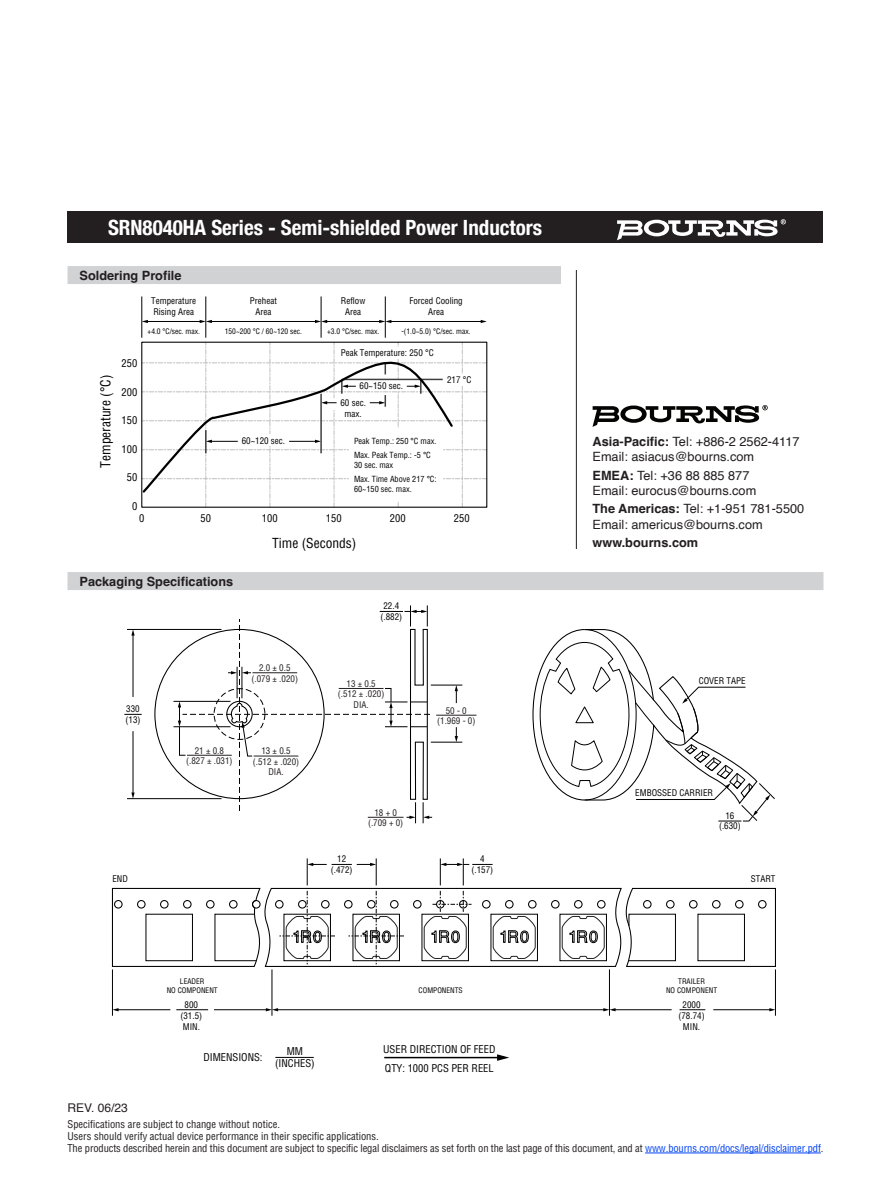
<style>
.page{position:relative;width:891px;height:1188px;background:#fff}
.page>*{position:absolute;margin:0;border:0;box-sizing:border-box;transform-origin:0 0}
.t1{font:700 condensed 21px "Helvetica Neue";color:#fff}
.t2{font:condensed 13.5px "Helvetica";color:#000}
.t3{font:12.75px/15.3px "Helvetica";color:#231f20}
.t4{font:700 12.75px "Helvetica";color:#231f20}
.negative_type_header{font:12px "Helvetica";color:#231f20}
.negative_type_header-2{font:condensed 10.5px/12px "Helvetica";letter-spacing:-.01em;color:#231f20}
.t5{font:condensed 10.5px/19px "Helvetica";color:#000}
.t6{font:condensed 9px/11.2px "Helvetica";color:#000;text-align:center}
.t7{font:condensed 9px/10.5px "Helvetica";color:#231f20;text-align:center}
.t8{font:condensed 8.25px/14.4px "Helvetica";color:#000}
.t9{font:condensed 7.5px/9px "Helvetica";color:#000;text-align:center}
.s1{font-weight:700}
.s2{color:#0042f4}
</style>
<div class="page">
<div style="left:68px;top:212px;width:756px;height:31px;background:#231f20"></div>
<svg style="left:617px;top:219px;width:169px;height:21px"></svg>
<hr style="left:576px;top:270px;width:1px;height:279px;background:#231f20">
<div style="left:68px;top:572px;width:756px;height:18px;background:#d1d2d4"></div>
<hr style="left:127px;top:629px;width:95px;height:1px;background:#000">
<hr style="left:127px;top:798px;width:95px;height:1px;background:#000">
<hr style="left:133px;top:634px;width:1px;height:63px;background:#000">
<svg style="left:131px;top:629px;width:4px;height:7px"></svg>
<hr style="left:133px;top:731px;width:1px;height:63px;background:#000">
<svg style="left:131px;top:793px;width:4px;height:6px"></svg>
<svg style="left:124px;top:714px;width:18px;height:1px"></svg>
<hr style="left:174px;top:701px;width:57px;height:1px;background:#000">
<hr style="left:174px;top:726px;width:57px;height:1px;background:#000">
<svg style="left:532px;top:629px;width:243px;height:193px"></svg>
<svg style="left:455px;top:686px;width:3px;height:17px"></svg>
<svg style="left:455px;top:727px;width:3px;height:15px"></svg>
<hr style="left:431px;top:685px;width:31px;height:1px;background:#000">
<hr style="left:431px;top:742px;width:31px;height:1px;background:#000">
<hr style="left:436px;top:715px;width:40px;height:1px;background:#231f20">
<svg style="left:178px;top:605px;width:254px;height:218px"></svg>
<hr style="left:117px;top:1009px;width:53px;height:1px;background:#000">
<svg style="left:113px;top:1008px;width:6px;height:3px"></svg>
<hr style="left:214px;top:1009px;width:53px;height:1px;background:#000">
<hr style="left:112px;top:969px;width:1px;height:47px;background:#000">
<hr style="left:272px;top:969px;width:1px;height:47px;background:#000">
<hr style="left:609px;top:969px;width:1px;height:47px;background:#000">
<hr style="left:775px;top:969px;width:1px;height:47px;background:#000">
<hr style="left:176px;top:1009px;width:32px;height:1px;background:#000">
<hr style="left:277px;top:1009px;width:327px;height:1px;background:#000">
<svg style="left:266px;top:1008px;width:12px;height:3px"></svg>
<hr style="left:614px;top:1009px;width:58px;height:1px;background:#000">
<svg style="left:603px;top:1008px;width:13px;height:3px"></svg>
<hr style="left:713px;top:1009px;width:57px;height:1px;background:#000">
<svg style="left:769px;top:1008px;width:6px;height:3px"></svg>
<svg style="left:680px;top:1009px;width:25px;height:1px"></svg>
<hr style="left:384px;top:1057px;width:115px;height:1px;background:#000">
<svg style="left:497px;top:1054px;width:12px;height:7px"></svg>
<hr style="left:275px;top:1057px;width:39px;height:1px;background:#000">
<svg style="left:111px;top:858px;width:665px;height:109px"></svg>
<hr style="left:645px;top:1153px;width:176px;height:1px;background:#0042f4">
<div style="left:68px;top:266px;width:493px;height:18px;background:#d1d2d4"></div>
<hr style="left:142px;top:296px;width:1px;height:42px;background:#000">
<hr style="left:206px;top:296px;width:1px;height:42px;background:#000">
<hr style="left:321px;top:296px;width:1px;height:42px;background:#000">
<hr style="left:385px;top:296px;width:1px;height:42px;background:#000">
<hr style="left:147px;top:321px;width:54px;height:1px;background:#000">
<svg style="left:142px;top:320px;width:6px;height:3px"></svg>
<hr style="left:211px;top:321px;width:105px;height:1px;background:#000">
<svg style="left:200px;top:320px;width:12px;height:3px"></svg>
<hr style="left:326px;top:321px;width:54px;height:1px;background:#000">
<svg style="left:315px;top:320px;width:12px;height:3px"></svg>
<hr style="left:390px;top:321px;width:92px;height:1px;background:#000">
<svg style="left:379px;top:320px;width:12px;height:3px"></svg>
<svg style="left:481px;top:320px;width:6px;height:3px"></svg>
<svg style="left:142px;top:342px;width:345px;height:165px"></svg>
<div style="left:350px;top:428px;width:93px;height:72px;background:#fff"></div>
<svg style="left:141px;top:345px;width:314px;height:150px"></svg>
<svg style="left:592px;top:405px;width:176px;height:22px"></svg>
<p class="t1" style="left:108px;top:210px;width:436px">SRN8040HA Series - Semi-shielded Power Inductors</p>
<p class="t4" style="left:80px;top:267px;width:104px">Soldering Profile</p>
<p class="t6" style="left:151px;top:296px;width:46px;line-height:10.5px;text-align:left">Temperature<br>Rising Area</p>
<p class="t6" style="left:250px;top:296px;width:28px;line-height:10.5px">Preheat<br>Area</p>
<p class="t6" style="left:341px;top:296px;width:26px;line-height:10.5px">Reflow<br>Area</p>
<p class="t6" style="left:409px;top:296px;width:55px;line-height:10.5px">Forced Cooling<br>Area</p>
<p class="t9" style="left:148px;top:326px;width:54px">+4.0 °C/sec. max.</p>
<p class="t9" style="left:225px;top:326px;width:79px">150~200 °C / 60~120 sec.</p>
<p class="t9" style="left:327px;top:326px;width:54px">+3.0 °C/sec. max.</p>
<p class="t9" style="left:401px;top:326px;width:71px">-(1.0~5.0) °C/sec. max.</p>
<p class="t2" style="left:97px;top:468px;width:94px;rotate:-90deg">Temperature (°C)</p>
<p class="t5" style="left:122px;top:354px;width:17px">250</p>
<p class="t5" style="left:122px;top:382px;width:17px">200</p>
<p class="t5" style="left:122px;top:411px;width:17px">150</p>
<p class="t5" style="left:122px;top:439px;width:17px">100</p>
<p class="t5" style="left:127px;top:468px;width:12px">50</p>
<p class="t5" style="left:132px;top:496px;width:7px">0</p>
<p class="t6" style="left:242px;top:435px;width:45px">60~120 sec.</p>
<p class="t6" style="left:341px;top:347px;width:95px">Peak Temperature: 250 °C</p>
<p class="t6" style="left:340px;top:378px;width:64px;line-height:16.5px;text-align:left;text-indent:19px">60~150 sec.<br>60 sec.</p>
<p class="t6" style="left:345px;top:407px;width:19px">max.</p>
<p class="t8" style="left:354px;top:433px;width:84px">Peak Temp.: 250 °C max.<br>Max. Peak Temp.: -5 °C</p>
<p class="t8" style="left:354px;top:457px;width:84px">30 sec. max<br>Max. Time Above 217 °C:</p>
<p class="t8" style="left:354px;top:482px;width:59px">60~150 sec. max.</p>
<p class="t6" style="left:447px;top:374px;width:26px">217 °C</p>
<p class="t5" style="left:139px;top:509px;width:7px">0</p>
<p class="t5" style="left:201px;top:509px;width:12px">50</p>
<p class="t5" style="left:262px;top:509px;width:17px">100</p>
<p class="t5" style="left:326px;top:509px;width:17px">150</p>
<p class="t5" style="left:390px;top:509px;width:17px">200</p>
<p class="t5" style="left:454px;top:509px;width:17px">250</p>
<p class="t2" style="left:272px;top:535px;width:86px">Time (Seconds)</p>
<p class="t4" style="left:80px;top:573px;width:155px">Packaging Specifications</p>
<p class="t6" style="left:126px;top:703px;width:16px;text-align:left">330 (13)</p>
<p class="t7" style="left:252px;top:662px;width:48px">2.0 ± 0.5 (.079 ± .020)</p>
<p class="t7" style="left:186px;top:745px;width:48px">21 ± 0.8 (.827 ± .031)</p>
<p class="t7" style="left:253px;top:746px;width:48px">13 ± 0.5 (.512 ± .020)<br>DIA.</p>
<p class="t6" style="left:380px;top:600px;width:23px">22.4 (.882)</p>
<p class="t7" style="left:338px;top:678px;width:48px">13 ± 0.5 (.512 ± .020)<br>DIA.</p>
<p class="t7" style="left:368px;top:807px;width:37px">18 + 0 (.709 + 0)</p>
<p class="t7" style="left:437px;top:705px;width:40px">50 - 0 (1.969 - 0)</p>
<p class="t3" style="left:592px;top:434px;width:209px"><span class="s1">Asia-Pacific:</span> Tel: +886-2 2562-4117<br>Email: asiacus@bourns.com</p>
<p class="t3" style="left:592px;top:468px;width:165px"><span class="s1">EMEA:</span> Tel: +36 88 885 877<br>Email: eurocus@bourns.com</p>
<p class="t3" style="left:592px;top:502px;width:213px"><span class="s1">The Americas:</span> Tel: +1-951 781-5500<br>Email: americus@bourns.com</p>
<p class="t4" style="left:592px;top:535px;width:107px">www.bourns.com</p>
<p class="t6" style="left:699px;top:675px;width:48px">COVER TAPE</p>
<p class="t6" style="left:635px;top:787px;width:79px">EMBOSSED CARRIER</p>
<p class="t6" style="left:719px;top:810px;width:23px;line-height:10.8px">16 (.630)</p>
<p class="t6" style="left:331px;top:853px;width:23px">12 (.472)</p>
<p class="t6" style="left:472px;top:853px;width:23px">4 (.157)</p>
<p class="t6" style="left:112px;top:873px;width:17px">END</p>
<p class="t6" style="left:751px;top:873px;width:26px">START</p>
<p class="t9" style="left:167px;top:976px;width:53px">LEADER<br>NO COMPONENT</p>
<p class="t9" style="left:419px;top:985px;width:46px">COMPONENTS</p>
<p class="t6" style="left:180px;top:999px;width:23px">800 (31.5)<br>MIN.</p>
<p class="t5" style="left:203px;top:1047px;width:61px">DIMENSIONS:</p>
<p class="t5" style="left:275px;top:1044px;width:41px;line-height:12.6px;text-align:center">MM (INCHES)</p>
<p class="t5" style="left:383px;top:1039px;width:114px">USER DIRECTION OF FEED<br>QTY: 1000 PCS PER REEL</p>
<p class="t9" style="left:666px;top:976px;width:53px">TRAILER<br>NO COMPONENT</p>
<p class="t6" style="left:678px;top:999px;width:28px">2000 (78.74)<br>MIN.</p>
<p class="negative_type_header" style="left:68px;top:1098px;width:62px">REV. 06/23</p>
<p class="negative_type_header-2" style="left:68px;top:1118px;width:757px">Specifications are subject to change without notice.<br>Users should verify actual device performance in their specific applications.<br>The products described herein and this document are subject to specific legal disclaimers as set forth on the last page of this document, and at <span class="s2">www.bourns.com/docs/legal/disclaimer.pdf</span>.</p>
</div>
